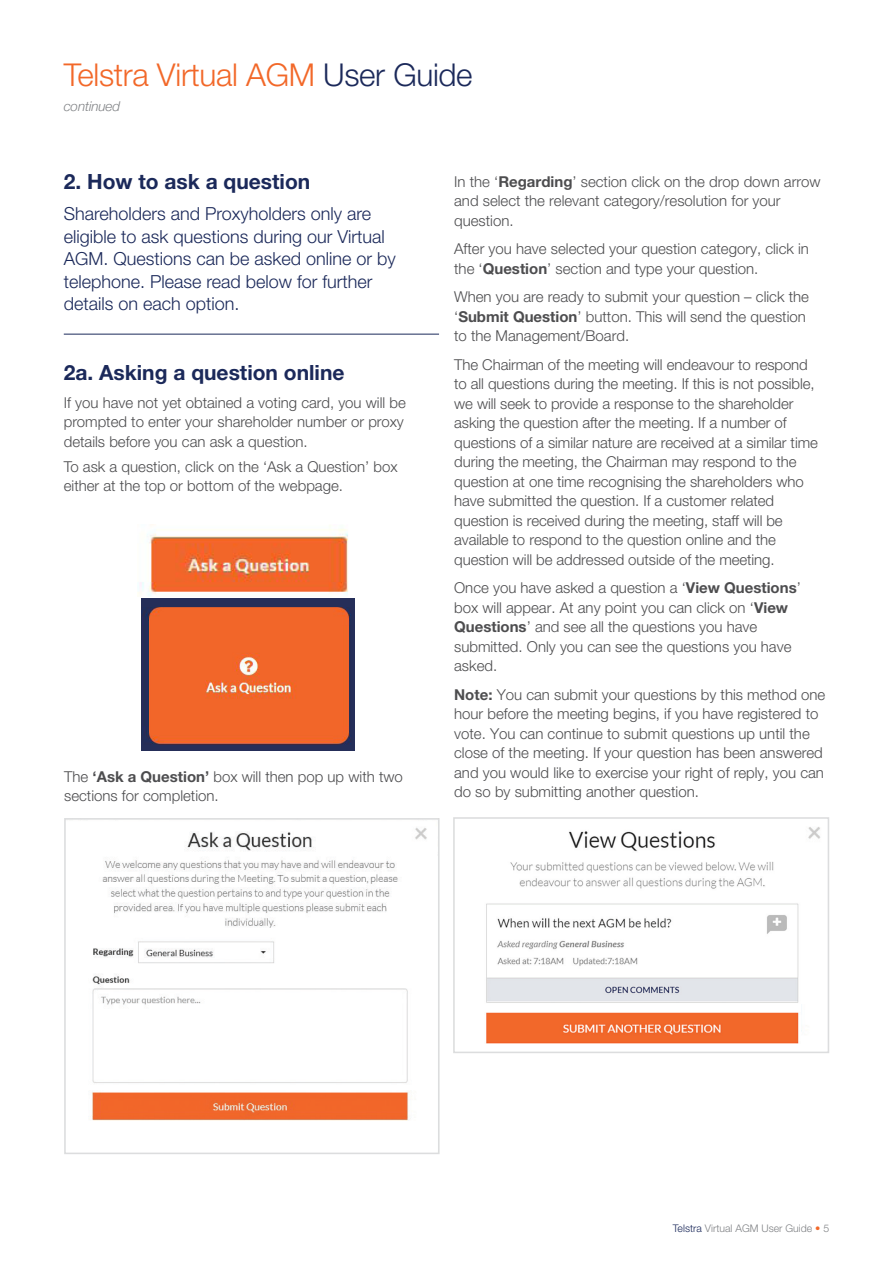
<style>
.page{position:relative;width:893px;height:1263px;background:#fff}
.page>*{position:absolute;margin:0;border:0;box-sizing:border-box;transform-origin:0 0}
.t1{font:300 31.5px "Helvetica Neue LT Std";letter-spacing:-.01em;color:#f26829}
.t2{font:700 21px "Helvetica Neue LT Std";color:#1b295a}
.t3{font:300 18px/22.5px "Helvetica Neue LT Std";color:#1b295a}
.t4{font:300 15px/19.5px "Helvetica Neue LT Std";color:#4d4d4f}
.t5{font:italic 300 13.5px "Helvetica Neue";letter-spacing:-.01em;color:#808285}
.t6{font:300 10.5px "Helvetica Neue LT Std";color:#808285}
.s1{color:#1b295a}
.s2{font-weight:700}
.s3{color:#f26829}
</style>
<div class="page">
<img style="left:92px;top:827px;width:335px;height:294px">
<div style="left:64px;top:818px;width:376px;height:336px;border:2px solid #dcddde"></div>
<hr style="left:64px;top:334px;width:375px;height:1px;background:#1b295a">
<div style="left:453px;top:817px;width:376px;height:236px;border:2px solid #dcddde"></div>
<img style="left:138px;top:524px;width:210px;height:72px">
<img style="left:142px;top:598px;width:212px;height:152px">
<img style="left:486px;top:831px;width:313px;height:213px">
<h1 class="t1" style="left:64px;top:56px;width:410px">Telstra Virtual AGM <span class="s1">User Guide</span></h1>
<p class="t5" style="left:64px;top:95px;width:58px">continued</p>
<h3 class="t2" style="left:64px;top:169px;width:248px">2. How to ask a question</h3>
<p class="t3" style="left:64px;top:202px;width:334px">Shareholders and Proxyholders only are eligible to ask questions during our Virtual AGM. Questions can be asked online or by telephone. Please read below for further details on each option.</p>
<h4 class="t2" style="left:64px;top:359px;width:282px">2a. Asking a question online</h4>
<p class="t4" style="left:64px;top:392px;width:344px">If you have not yet obtained a voting card, you will be prompted to enter your shareholder number or proxy details before you can ask a question.</p>
<p class="t4" style="left:64px;top:456px;width:335px">To ask a question, click on the ‘Ask a Question’ box either at the top or bottom of the webpage.</p>
<p class="t4" style="left:64px;top:766px;width:340px">The <span class="s2">‘Ask a Question’</span> box will then pop up with two sections for completion.</p>
<p class="t4" style="left:454px;top:171px;width:368px">In the ‘<span class="s2">Regarding</span>’ section click on the drop down arrow and select the relevant category/resolution for your question.</p>
<p class="t4" style="left:454px;top:239px;width:356px">After you have selected your question category, click in the ‘<span class="s2">Question</span>’ section and type your question.</p>
<p class="t4" style="left:454px;top:287px;width:356px">When you are ready to submit your question – click the ‘<span class="s2">Submit Question</span>’ button. This will send the question to the Management/Board.</p>
<p class="t4" style="left:454px;top:354px;width:365px">The Chairman of the meeting will endeavour to respond to all questions during the meeting. If this is not possible, we will seek to provide a response to the shareholder asking the question after the meeting. If a number of questions of a similar nature are received at a similar time during the meeting, the Chairman may respond to the question at one time recognising the shareholders who have submitted the question. If a customer related question is received during the meeting, staff will be available to respond to the question online and the question will be addressed outside of the meeting.</p>
<p class="t4" style="left:454px;top:578px;width:348px">Once you have asked a question a ‘<span class="s2">View Questions</span>’ box will appear. At any point you can click on ‘<span class="s2">View Questions</span>’ and see all the questions you have submitted. Only you can see the questions you have asked.</p>
<p class="t4" style="left:454px;top:684px;width:373px"><span class="s2">Note:</span> You can submit your questions by this method one hour before the meeting begins, if you have registered to vote. You can continue to submit questions up until the close of the meeting. If your question has been answered and you would like to exercise your right of reply, you can do so by submitting another question.</p>
<p class="t6" style="left:673px;top:1222px;width:158px"><span class="s1">Telstra</span> Virtual AGM User Guide <span class="s3">•</span> 5</p>
</div>
